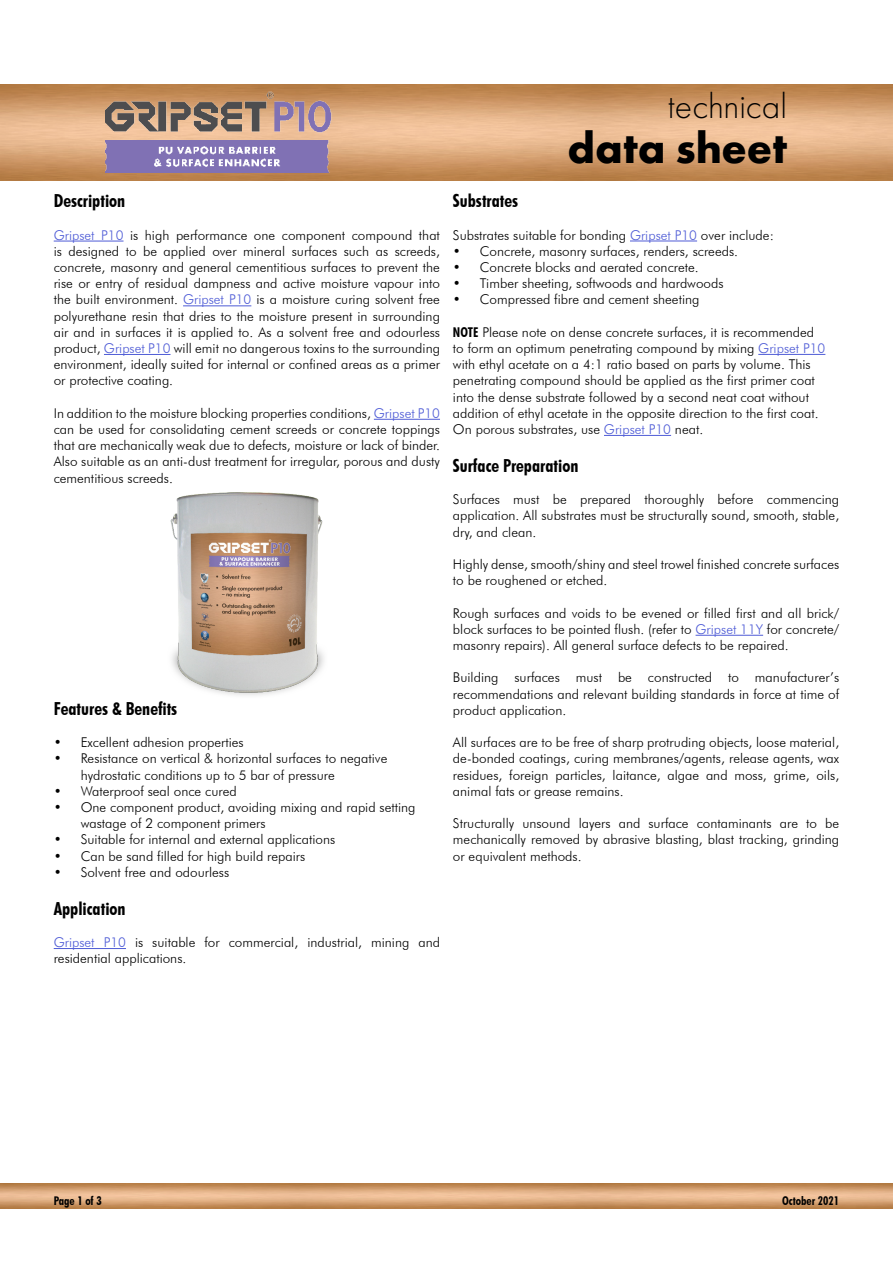
<style>
.page{position:relative;width:893px;height:1263px;background:#fff}
.page>*{position:absolute;margin:0;border:0;box-sizing:border-box;transform-origin:0 0}
.t1{font:700 45px "Futura PT";color:#000}
.t2{font:300 36px "Futura PT";color:#000}
.Paragraph_Style_1{font:700 condensed 18px "Futura BT";color:#000}
.Paragraph_Style_1-2{font:300 13.5px/16.2px "Futura BT";color:#000;text-align:justify}
.t3{font:700 condensed 12px "Futura BT";color:#000}
.s1{color:#4f5cd6}
.s2{font-weight:700;font-stretch:condensed}
</style>
<div class="page">
<img style="left:0;top:84px;width:893px;height:96px">
<img style="left:106px;top:89px;width:228px;height:83px">
<hr style="left:54px;top:241px;width:70px;height:1px;background:#4f5cd6">
<hr style="left:183px;top:306px;width:68px;height:1px;background:#4f5cd6">
<hr style="left:104px;top:354px;width:67px;height:1px;background:#4f5cd6">
<hr style="left:374px;top:419px;width:66px;height:1px;background:#4f5cd6">
<hr style="left:54px;top:948px;width:72px;height:1px;background:#4f5cd6">
<hr style="left:630px;top:241px;width:67px;height:1px;background:#4f5cd6">
<hr style="left:758px;top:354px;width:67px;height:1px;background:#4f5cd6">
<hr style="left:604px;top:435px;width:67px;height:1px;background:#4f5cd6">
<hr style="left:696px;top:635px;width:67px;height:1px;background:#4f5cd6">
<img style="left:170px;top:492px;width:154px;height:204px">
<img style="left:0;top:1183px;width:893px;height:26px">
<p class="Paragraph_Style_1" style="left:54px;top:190px;width:73px">Description</p>
<p class="Paragraph_Style_1-2" style="left:54px;top:227px;width:388px"><span class="s1">Gripset P10</span> is high performance one component compound that is designed to be applied over mineral surfaces such as screeds, concrete, masonry and general cementitious surfaces to prevent the rise or entry of residual dampness and active moisture vapour into the built environment. <span class="s1">Gripset P10</span> is a moisture curing solvent free polyurethane resin that dries to the moisture present in surrounding air and in surfaces it is applied to. As a solvent free and odourless product, <span class="s1">Gripset P10</span> will emit no dangerous toxins to the surrounding environment, ideally suited for internal or confined areas as a primer or protective coating.</p>
<p class="Paragraph_Style_1-2" style="left:54px;top:405px;width:388px">In addition to the moisture blocking properties conditions, <span class="s1">Gripset P10 </span>can be used for consolidating cement screeds or concrete toppings that are mechanically weak due to defects, moisture or lack of binder.<br>Also suitable as an anti-dust treatment for irregular, porous and dusty cementitious screeds.</p>
<p class="Paragraph_Style_1" style="left:54px;top:697px;width:125px">Features &amp; Benefits</p>
<p class="Paragraph_Style_1-2" style="left:54px;top:734px;width:192px">• Excellent adhesion properties</p>
<p class="Paragraph_Style_1-2" style="left:81px;top:750px;width:308px;text-indent:-27px">• Resistance on vertical &amp; horizontal surfaces to negative hydrostatic conditions up to 5 bar of pressure</p>
<p class="Paragraph_Style_1-2" style="left:54px;top:783px;width:185px">• Waterproof seal once cured</p>
<p class="Paragraph_Style_1-2" style="left:81px;top:799px;width:336px;text-indent:-27px">• One component product, avoiding mixing and rapid setting wastage of 2 component primers</p>
<p class="Paragraph_Style_1-2" style="left:54px;top:831px;width:283px">• Suitable for internal and external applications</p>
<p class="Paragraph_Style_1-2" style="left:54px;top:848px;width:253px">• Can be sand filled for high build repairs</p>
<p class="Paragraph_Style_1-2" style="left:54px;top:864px;width:177px">• Solvent free and odourless</p>
<p class="Paragraph_Style_1" style="left:54px;top:897px;width:73px">Application</p>
<p class="Paragraph_Style_1-2" style="left:54px;top:934px;width:388px"><span class="s1">Gripset P10</span> is suitable for commercial, industrial, mining and residential applications.</p>
<p class="t2" style="left:668px;top:86px;width:121px">technical</p>
<p class="t1" style="left:568px;top:119px;width:221px">data sheet</p>
<p class="Paragraph_Style_1" style="left:453px;top:190px;width:67px">Substrates</p>
<p class="Paragraph_Style_1-2" style="left:453px;top:226px;width:322px">Substrates suitable for bonding <span class="s1">Gripset P10</span> over include:</p>
<p class="Paragraph_Style_1-2" style="left:453px;top:243px;width:287px">• Concrete, masonry surfaces, renders, screeds.</p>
<p class="Paragraph_Style_1-2" style="left:453px;top:259px;width:247px">• Concrete blocks and aerated concrete.</p>
<p class="Paragraph_Style_1-2" style="left:453px;top:275px;width:272px">• Timber sheeting, softwoods and hardwoods</p>
<p class="Paragraph_Style_1-2" style="left:453px;top:291px;width:248px">• Compressed fibre and cement sheeting</p>
<p class="Paragraph_Style_1-2" style="left:453px;top:324px;width:374px;text-align:left"><span class="s2">NOTE</span> Please note on dense concrete surfaces, it is recommended to form an optimum penetrating compound by mixing <span class="s1">Gripset P10 </span>with ethyl acetate on a 4:1 ratio based on parts by volume. This penetrating compound should be applied as the first primer coat into the dense substrate followed by a second neat coat without addition of ethyl acetate in the opposite direction to the first coat.<br>On porous substrates, use <span class="s1">Gripset P10</span> neat.</p>
<p class="Paragraph_Style_1" style="left:453px;top:454px;width:127px">Surface Preparation</p>
<p class="Paragraph_Style_1-2" style="left:453px;top:491px;width:388px">Surfaces must be prepared thoroughly before commencing application. All substrates must be structurally sound, smooth, stable, dry, and clean.</p>
<p class="Paragraph_Style_1-2" style="left:453px;top:556px;width:388px">Highly dense, smooth/shiny and steel trowel finished concrete surfaces to be roughened or etched.</p>
<p class="Paragraph_Style_1-2" style="left:453px;top:604px;width:388px">Rough surfaces and voids to be evened or filled first and all brick/ block surfaces to be pointed flush. (refer to <span class="s1">Gripset 11Y</span> for concrete/ masonry repairs). All general surface defects to be repaired.</p>
<p class="Paragraph_Style_1-2" style="left:453px;top:669px;width:388px">Building surfaces must be constructed to manufacturer’s recommendations and relevant building standards in force at time of product application.</p>
<p class="Paragraph_Style_1-2" style="left:453px;top:734px;width:388px">All surfaces are to be free of sharp protruding objects, loose material, de-bonded coatings, curing membranes/agents, release agents, wax residues, foreign particles, laitance, algae and moss, grime, oils, animal fats or grease remains.</p>
<p class="Paragraph_Style_1-2" style="left:453px;top:815px;width:388px">Structurally unsound layers and surface contaminants are to be mechanically removed by abrasive blasting, blast tracking, grinding or equivalent methods.</p>
<p class="t3" style="left:54px;top:1194px;width:49px">Page 1 of 3</p>
<p class="t3" style="left:782px;top:1194px;width:58px">October 2021</p>
</div>
